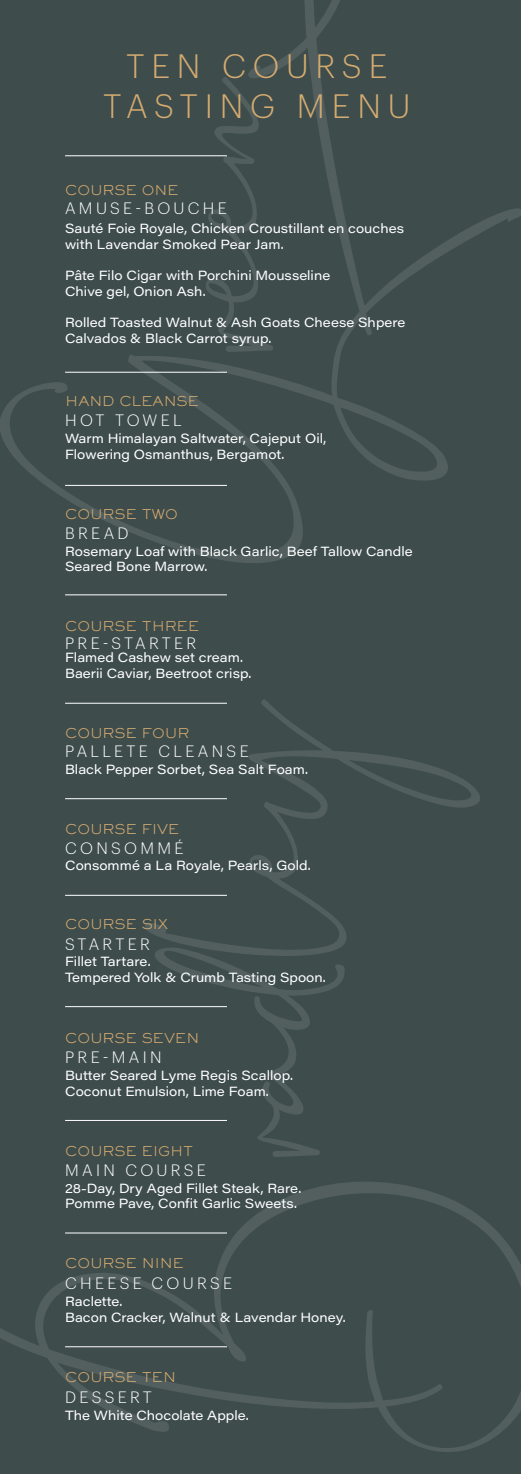
<style>
.page{position:relative;width:521px;height:1474px;background:#fff}
.page>*{position:absolute;margin:0;border:0;box-sizing:border-box;transform-origin:0 0}
.t1{font:679.52px "Elvira Font";color:#fff}
.t2{font:300 33.07px "Graphik";letter-spacing:.205em;color:#d4ab70}
.t3{font:300 16.1px "Graphik";letter-spacing:.205em;color:#fff}
.t4{font:300 13.3px "Sackers Gothic";color:#d4ab70}
.t5{font:13.12px "Acumin Variable Concept";color:#fff}
</style>
<div class="page">
<div style="left:0;top:0;width:521px;height:1473px;background:#3e4c4c"></div>
<hr style="left:65px;top:372px;width:162px;height:1px;background:#fff">
<hr style="left:65px;top:485px;width:162px;height:1px;background:#fff">
<hr style="left:65px;top:594px;width:162px;height:1px;background:#fff">
<hr style="left:65px;top:703px;width:162px;height:1px;background:#fff">
<hr style="left:65px;top:798px;width:162px;height:1px;background:#fff">
<hr style="left:65px;top:895px;width:162px;height:1px;background:#fff">
<hr style="left:65px;top:1006px;width:162px;height:1px;background:#fff">
<hr style="left:65px;top:1120px;width:162px;height:1px;background:#fff">
<hr style="left:65px;top:1232px;width:162px;height:1px;background:#fff">
<hr style="left:65px;top:1346px;width:162px;height:1px;background:#fff">
<hr style="left:65px;top:155px;width:162px;height:1px;background:#fff">
<p class="t2" style="left:126px;top:42px;width:263px">TEN COURSE</p>
<p class="t2" style="left:103px;top:82px;width:309px">TASTING MENU</p>
<h1 class="t1" style="left:-70px;top:357px;width:681px;rotate:-91deg">reen</h1>
<p class="t4" style="left:65px;top:181px;width:115px">COURSE ONE</p>
<p class="t3" style="left:65px;top:196px;width:163px">AMUSE-BOUCHE</p>
<p class="t5" style="left:65px;top:219px;width:340px">Sauté Foie Royale, Chicken Croustillant en couches</p>
<p class="t5" style="left:65px;top:235px;width:220px">with Lavendar Smoked Pear Jam.</p>
<p class="t5" style="left:65px;top:266px;width:267px">Pâte Filo Cigar with Porchini Mousseline</p>
<p class="t5" style="left:65px;top:282px;width:142px">Chive gel, Onion Ash.</p>
<p class="t5" style="left:65px;top:313px;width:342px">Rolled Toasted Walnut &amp; Ash Goats Cheese Shpere</p>
<p class="t5" style="left:65px;top:329px;width:208px">Calvados &amp; Black Carrot syrup.</p>
<h1 class="t1" style="left:-19px;top:1461px;width:1129px;rotate:-91deg">Bradley G</h1>
<p class="t4" style="left:65px;top:392px;width:135px">HAND CLEANSE</p>
<p class="t3" style="left:65px;top:409px;width:118px">HOT TOWEL</p>
<p class="t5" style="left:65px;top:429px;width:263px">Warm Himalayan Saltwater, Cajeput Oil,</p>
<p class="t5" style="left:65px;top:445px;width:221px">Flowering Osmanthus, Bergamot.</p>
<p class="t4" style="left:65px;top:505px;width:114px">COURSE TWO</p>
<p class="t5" style="left:65px;top:542px;width:349px">Rosemary Loaf with Black Garlic, Beef Tallow Candle</p>
<p class="t5" style="left:65px;top:558px;width:144px">Seared Bone Marrow.</p>
<p class="t3" style="left:65px;top:521px;width:65px">BREAD</p>
<p class="t4" style="left:65px;top:617px;width:136px">COURSE THREE</p>
<p class="t3" style="left:65px;top:631px;width:133px">PRE-STARTER</p>
<p class="t5" style="left:65px;top:648px;width:179px">Flamed Cashew set cream.</p>
<p class="t5" style="left:65px;top:664px;width:188px">Baerii Caviar, Beetroot crisp.</p>
<p class="t4" style="left:65px;top:724px;width:126px">COURSE FOUR</p>
<p class="t3" style="left:65px;top:739px;width:185px">PALLETE CLEANSE</p>
<p class="t5" style="left:65px;top:760px;width:244px">Black Pepper Sorbet, Sea Salt Foam.</p>
<p class="t4" style="left:65px;top:820px;width:116px">COURSE FIVE</p>
<p class="t3" style="left:65px;top:836px;width:120px">CONSOMMÉ</p>
<p class="t5" style="left:65px;top:856px;width:247px">Consommé a La Royale, Pearls, Gold.</p>
<p class="t4" style="left:65px;top:915px;width:104px">COURSE SIX</p>
<p class="t3" style="left:65px;top:932px;width:86px">STARTER</p>
<p class="t5" style="left:65px;top:952px;width:87px">Fillet Tartare.</p>
<p class="t5" style="left:65px;top:968px;width:262px">Tempered Yolk &amp; Crumb Tasting Spoon.</p>
<p class="t4" style="left:65px;top:1029px;width:136px">COURSE SEVEN</p>
<p class="t3" style="left:65px;top:1045px;width:98px">PRE-MAIN</p>
<p class="t5" style="left:65px;top:1066px;width:229px">Butter Seared Lyme Regis Scallop.</p>
<p class="t5" style="left:65px;top:1082px;width:205px">Coconut Emulsion, Lime Foam.</p>
<p class="t4" style="left:65px;top:1142px;width:130px">COURSE EIGHT</p>
<p class="t3" style="left:65px;top:1158px;width:142px">MAIN COURSE</p>
<p class="t5" style="left:65px;top:1178px;width:238px">28-Day, Dry Aged Fillet Steak, Rare.</p>
<p class="t5" style="left:65px;top:1194px;width:233px">Pomme Pave, Confit Garlic Sweets.</p>
<p class="t4" style="left:65px;top:1254px;width:120px">COURSE NINE</p>
<p class="t3" style="left:65px;top:1270px;width:169px">CHEESE COURSE</p>
<p class="t5" style="left:65px;top:1292px;width:59px">Raclette.</p>
<p class="t5" style="left:65px;top:1308px;width:282px">Bacon Cracker, Walnut &amp; Lavendar Honey.</p>
<p class="t4" style="left:65px;top:1368px;width:113px">COURSE TEN</p>
<p class="t5" style="left:65px;top:1406px;width:185px">The White Chocolate Apple.</p>
<p class="t3" style="left:65px;top:1385px;width:88px">DESSERT</p>
</div>
